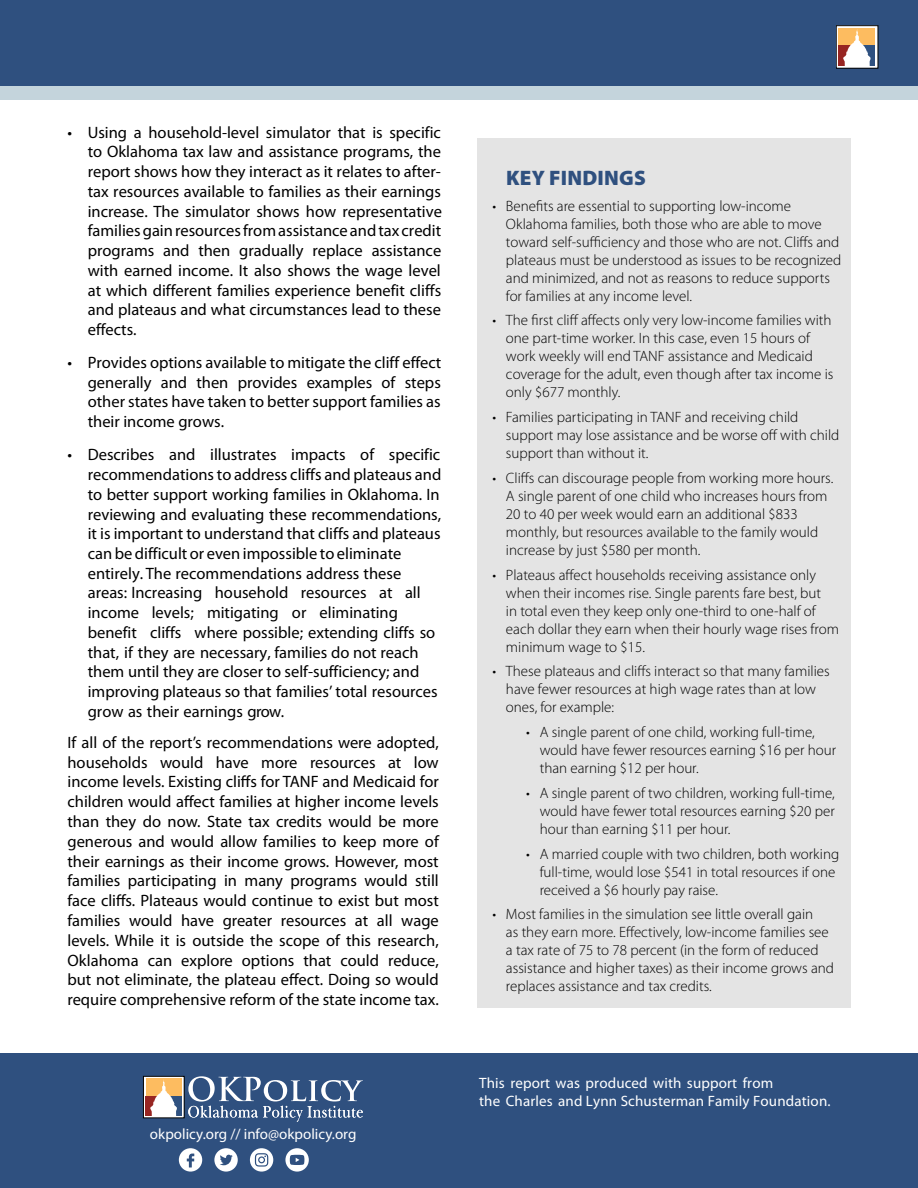
<style>
.page{position:relative;width:918px;height:1188px;background:#fff}
.page>*{position:absolute;margin:0;border:0;box-sizing:border-box;transform-origin:0 0}
.t1{font:900 21px "Myriad Pro";letter-spacing:.01em;color:#2f507f}
.t2{font:16.5px/19.8px "Myriad Pro";color:#000;text-align:justify}
.t3{font:300 15px/18px "Myriad Pro";color:#000}
.t4{font:15px/18px "Myriad Pro";letter-spacing:.01em;color:#fff}
</style>
<div class="page">
<div style="left:0;top:0;width:918px;height:86px;background:#2f507f"></div>
<div style="left:0;top:86px;width:918px;height:14px;background:#c4d4dc"></div>
<svg style="left:838px;top:28px;width:38px;height:38px"></svg>
<div style="left:839px;top:28px;width:36px;height:18px;background:#fdbc60"></div>
<div style="left:839px;top:46px;width:18px;height:20px;background:#972522"></div>
<div style="left:857px;top:46px;width:18px;height:20px;background:#2f5180"></div>
<svg style="left:843px;top:29px;width:28px;height:38px"></svg>
<div style="left:1px;top:1053px;width:917px;height:135px;background:#2f507f"></div>
<svg style="left:145px;top:1078px;width:37px;height:38px"></svg>
<div style="left:143px;top:1076px;width:41px;height:42px;border:1px solid #000"></div>
<div style="left:146px;top:1079px;width:36px;height:17px;background:#fdbc60"></div>
<div style="left:146px;top:1096px;width:18px;height:20px;background:#972522"></div>
<div style="left:164px;top:1096px;width:18px;height:20px;background:#2f5180"></div>
<svg style="left:188px;top:1076px;width:175px;height:46px"></svg>
<svg style="left:150px;top:1080px;width:27px;height:37px"></svg>
<svg style="left:179px;top:1148px;width:23px;height:24px"></svg>
<svg style="left:214px;top:1148px;width:24px;height:24px"></svg>
<svg style="left:250px;top:1148px;width:23px;height:24px"></svg>
<svg style="left:285px;top:1148px;width:24px;height:24px"></svg>
<div style="left:477px;top:139px;width:373px;height:869px;background:#e4e4e4"></div>
<p class="t2" style="left:88px;top:122px;width:356px;text-indent:-20px">• Using a household-level simulator that is specific to Oklahoma tax law and assistance programs, the report shows how they interact as it relates to after&shy;tax resources available to families as their earnings increase. The simulator shows how representative families gain resources from assistance and tax credit programs and then gradually replace assistance with earned income. It also shows the wage level at which different families experience benefit cliffs and plateaus and what circumstances lead to these effects.</p>
<p class="t2" style="left:88px;top:353px;width:355px;text-indent:-20px">• Provides options available to mitigate the cliff effect generally and then provides examples of steps other states have taken to better support families as their income grows.</p>
<p class="t2" style="left:88px;top:445px;width:355px;text-align:left;text-indent:-20px">• Describes and illustrates impacts of specific recommendations to address cliffs and plateaus and to better support working families in Oklahoma. In reviewing and evaluating these recommendations, it is important to understand that cliffs and plateaus can be difficult or even impossible to eliminate entirely. The recommendations address these areas: Increasing household resources at all income levels; mitigating or eliminating benefit cliffs where possible; extending cliffs so that, if they are necessary, families do not reach them until they are closer to self-sufficiency; and improving plateaus so that families’ total resources grow as their earnings grow.</p>
<p class="t2" style="left:68px;top:732px;width:373px">If all of the report’s recommendations were adopted, households would have more resources at low income levels. Existing cliffs for TANF and Medicaid for children would affect families at higher income levels than they do now. State tax credits would be more generous and would allow families to keep more of their earnings as their income grows. However, most families participating in many programs would still face cliffs. Plateaus would continue to exist but most families would have greater resources at all wage levels. While it is outside the scope of this research, Oklahoma can explore options that could reduce, but not eliminate, the plateau effect. Doing so would require comprehensive reform of the state income tax.</p>
<p class="t4" style="left:150px;top:1125px;width:208px">okpolicy.org // info@okpolicy.org</p>
<p class="t1" style="left:506px;top:166px;width:141px">KEY FINDINGS</p>
<p class="t3" style="left:506px;top:197px;width:337px;text-indent:-14px">• Benefits are essential to supporting low-income Oklahoma families, both those who are able to move toward self-sufficiency and those who are not. Cliffs and plateaus must be understood as issues to be recognized and minimized, and not as reasons to reduce supports for families at any income level.</p>
<p class="t3" style="left:506px;top:312px;width:329px;text-indent:-14px">• The first cliff affects only very low-income families with one part-time worker. In this case, even 15 hours of work weekly will end TANF assistance and Medicaid coverage for the adult, even though after tax income is only $677 monthly.</p>
<p class="t3" style="left:506px;top:408px;width:335px;text-indent:-14px">• Families participating in TANF and receiving child support may lose assistance and be worse off with child support than without it.</p>
<p class="t3" style="left:506px;top:469px;width:329px;text-indent:-14px">• Cliffs can discourage people from working more hours.<br>A single parent of one child who increases hours from 20 to 40 per week would earn an additional $833 monthly, but resources available to the family would increase by just $580 per month.</p>
<p class="t3" style="left:506px;top:566px;width:335px;text-indent:-14px">• Plateaus affect households receiving assistance only when their incomes rise. Single parents fare best, but<br>in total even they keep only one-third to one-half of each dollar they earn when their hourly wage rises from minimum wage to $15.</p>
<p class="t3" style="left:506px;top:663px;width:325px;text-indent:-14px">• These plateaus and cliffs interact so that many families have fewer resources at high wage rates than at low ones, for example:</p>
<p class="t3" style="left:540px;top:723px;width:298px;text-indent:-14px">• A single parent of one child, working full-time, would have fewer resources earning $16 per hour than earning $12 per hour.</p>
<p class="t3" style="left:540px;top:784px;width:297px;text-align:justify;text-indent:-14px">• A single parent of two children, working full-time, would have fewer total resources earning $20 per hour than earning $11 per hour.</p>
<p class="t3" style="left:540px;top:845px;width:301px;text-indent:-14px">• A married couple with two children, both working full-time, would lose $541 in total resources if one received a $6 hourly pay raise.</p>
<p class="t3" style="left:506px;top:906px;width:330px;text-indent:-14px">• Most families in the simulation see little overall gain<br>as they earn more. Effectively, low-income families see a tax rate of 75 to 78 percent (in the form of reduced assistance and higher taxes) as their income grows and replaces assistance and tax credits.</p>
<p class="t4" style="left:479px;top:1073px;width:353px">This report was produced with support from<br>the Charles and Lynn Schusterman Family Foundation.</p>
</div>
